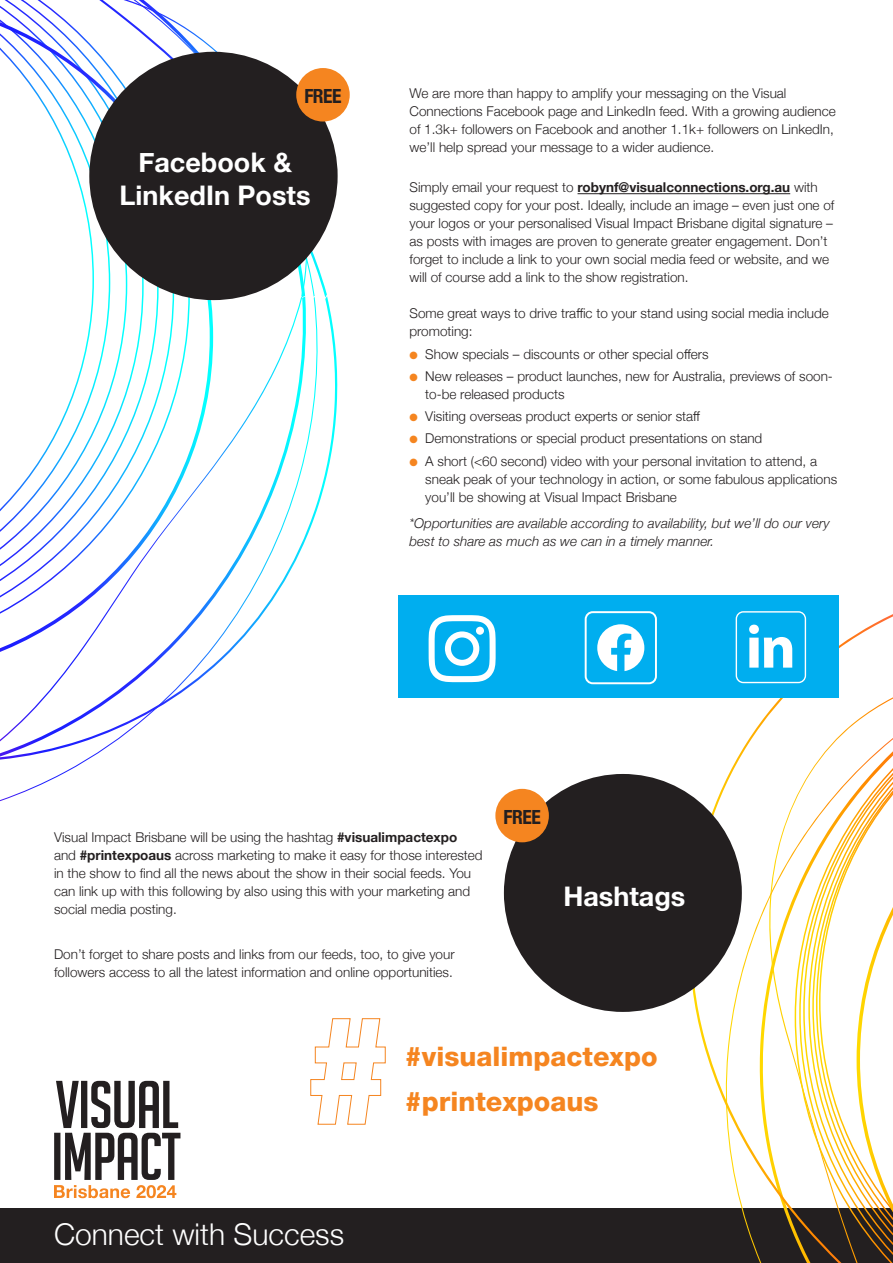
<style>
.page{position:relative;width:893px;height:1263px;background:#fff}
.page>*{position:absolute;margin:0;border:0;box-sizing:border-box;transform-origin:0 0}
.t1{font:300 30px "Helvetica Neue";color:#fff}
.t2{font:700 27px/32.4px "Helvetica Neue";color:#fff;text-align:center}
.t3{font:800 27px/45px "Helvetica Neue LT Std";color:#f58520}
.t4{font:700 condensed 19.5px "Helvetica Neue";letter-spacing:-.025em;color:#231f20}
.t5{font:300 13.5px/18px "Helvetica Neue";color:#231f20}
.t6{font:italic 300 13.5px/18px "Helvetica Neue";color:#231f20}
.s1{font-weight:700}
.s2{color:#f58520}
</style>
<div class="page">
<div style="left:0;top:1208px;width:893px;height:55px;background:#231f20"></div>
<svg style="left:54px;top:1081px;width:126px;height:117px"></svg>
<svg style="left:691px;top:614px;width:202px;height:649px"></svg>
<svg style="left:795px;top:654px;width:98px;height:609px"></svg>
<svg style="left:816px;top:679px;width:77px;height:584px"></svg>
<div style="left:398px;top:595px;width:441px;height:103px;background:#00aeef"></div>
<hr style="left:577px;top:193px;width:213px;height:1px;background:#231f20">
<div style="left:504px;top:774px;width:238px;height:238px;background:#231f20;border-radius:50%"></div>
<svg style="left:429px;top:615px;width:67px;height:67px"></svg>
<div style="left:585px;top:611px;width:72px;height:73px;border:2px solid #fff;border-radius:7px"></div>
<svg style="left:597px;top:624px;width:47px;height:47px"></svg>
<div style="left:736px;top:611px;width:70px;height:72px;border:1px solid #fff;border-radius:7px"></div>
<svg style="left:749px;top:625px;width:43px;height:43px"></svg>
<svg style="left:310px;top:1018px;width:76px;height:107px"></svg>
<div style="left:495px;top:789px;width:54px;height:53px;background:#f58520;border-radius:50%"></div>
<svg style="left:0;top:48px;width:338px;height:712px"></svg>
<svg style="left:0;top:0;width:213px;height:677px"></svg>
<div style="left:89px;top:52px;width:249px;height:248px;background:#231f20;border-radius:50%"></div>
<div style="left:296px;top:68px;width:54px;height:54px;background:#f58520;border-radius:50%"></div>
<h3 class="t4" style="left:304px;top:80px;width:39px">FREE</h3>
<h2 class="t2" style="left:120px;top:147px;width:192px">Facebook &amp;<br>LinkedIn Posts</h2>
<p class="t5" style="left:409px;top:83px;width:428px">We are more than happy to amplify your messaging on the Visual Connections Facebook page and LinkedIn feed. With a growing audience of 1.3k+ followers on Facebook and another 1.1k+ followers on LinkedIn, we’ll help spread your message to a wider audience.</p>
<p class="t5" style="left:409px;top:178px;width:426px">Simply email your request to <span class="s1">robynf@visualconnections.org.au</span> with suggested copy for your post. Ideally, include an image – even just one of your logos or your personalised Visual Impact Brisbane digital signature – as posts with images are proven to generate greater engagement. Don’t forget to include a link to your own social media feed or website, and we will of course add a link to the show registration.</p>
<p class="t5" style="left:409px;top:304px;width:421px">Some great ways to drive traffic to your stand using social media include promoting:</p>
<p class="t5" style="left:409px;top:344px;width:301px"><span class="s2">●</span> Show specials – discounts or other special offers</p>
<p class="t5" style="left:425px;top:366px;width:409px;text-indent:-16px"><span class="s2">●</span> New releases – product launches, new for Australia, previews of soon&shy;to-be released products</p>
<p class="t5" style="left:409px;top:406px;width:292px"><span class="s2">●</span> Visiting overseas product experts or senior staff</p>
<p class="t5" style="left:409px;top:429px;width:354px"><span class="s2">●</span> Demonstrations or special product presentations on stand</p>
<p class="t5" style="left:425px;top:451px;width:413px;text-indent:-16px"><span class="s2">●</span> A short (&lt;60 second) video with your personal invitation to attend, a sneak peak of your technology in action, or some fabulous applications you’ll be showing at Visual Impact Brisbane</p>
<p class="t6" style="left:409px;top:513px;width:422px">*Opportunities are available according to availability, but we’ll do our very best to share as much as we can in a timely manner.</p>
<h3 class="t4" style="left:504px;top:801px;width:39px">FREE</h3>
<p class="t5" style="left:54px;top:827px;width:430px">Visual Impact Brisbane will be using the hashtag <span class="s1">#visualimpactexpo </span>and <span class="s1">#printexpoaus</span> across marketing to make it easy for those interested in the show to find all the news about the show in their social feeds. You can link up with this following by also using this with your marketing and social media posting.</p>
<p class="t5" style="left:54px;top:944px;width:402px">Don’t forget to share posts and links from our feeds, too, to give your followers access to all the latest information and online opportunities.</p>
<h2 class="t2" style="left:563px;top:880px;width:124px">Hashtags</h2>
<h1 class="t1" style="left:54px;top:1210px;width:292px">Connect with Success</h1>
<h2 class="t3" style="left:405px;top:1034px;width:254px">#visualimpactexpo #printexpoaus</h2>
</div>
